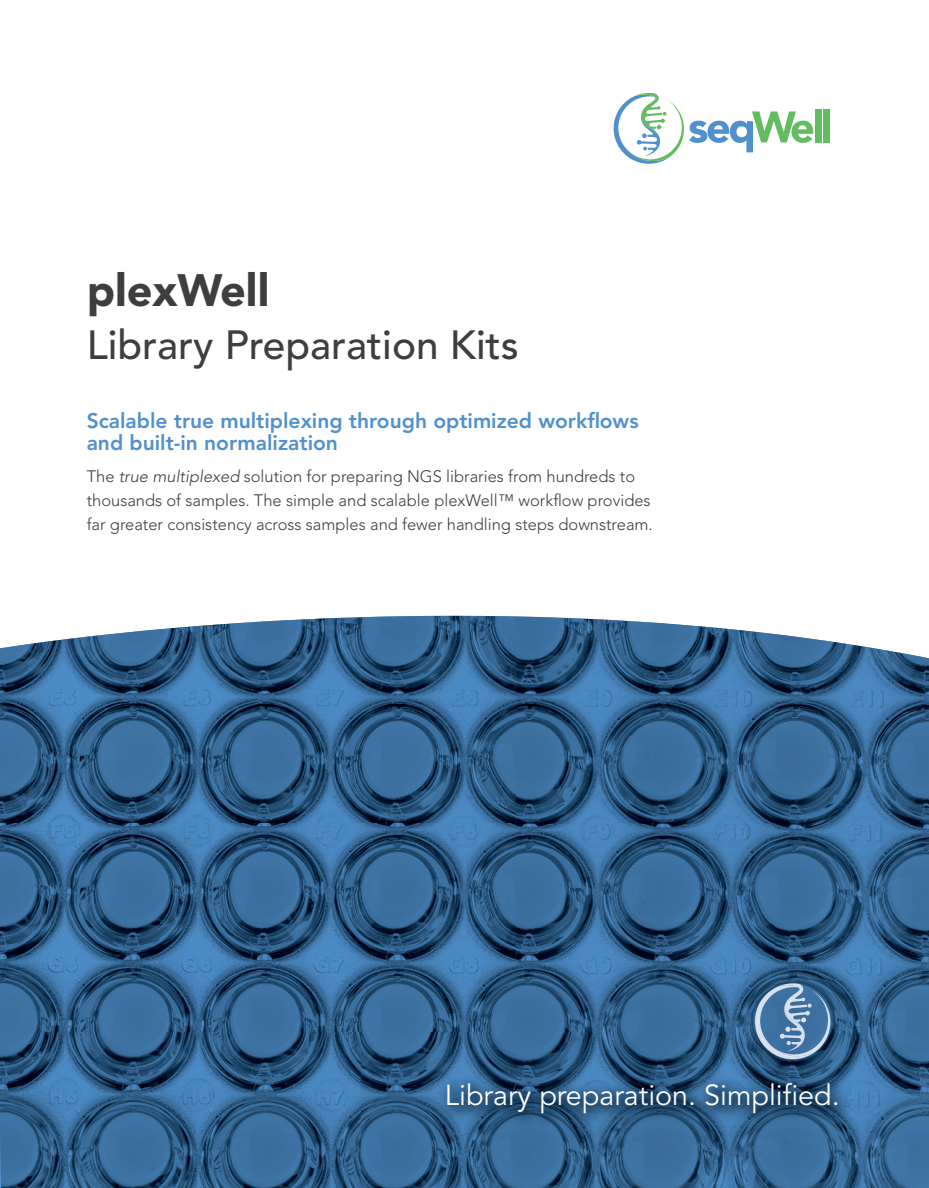
<style>
.page{position:relative;width:929px;height:1188px;background:#fff}
.page>*{position:absolute;margin:0;border:0;box-sizing:border-box;transform-origin:0 0}
.t1{font:900 45px "Avenir LT Std";color:#3e3e3f}
.t2{font:500 40.5px "Avenir LT Std";color:#3e3e3f}
.t3{font:28.65px "Avenir LT Std";color:#fff}
.t4{font:800 21px/22.5px "Avenir LT Std";color:#5090cc}
.t5{font:300 16.5px/24px "Avenir LT Std";color:#3e3e3f}
.s1{font-style:italic}
</style>
<div class="page">
<svg style="left:423px;top:615px;width:506px;height:573px;background:#4e79a0"></svg>
<img style="left:0;top:622px;width:258px;height:410px">
<img style="left:258px;top:616px;width:516px;height:416px">
<img style="left:774px;top:634px;width:155px;height:346px">
<img style="left:774px;top:980px;width:36px;height:3px">
<img style="left:0;top:1032px;width:774px;height:156px">
<img style="left:755px;top:985px;width:61px;height:74px">
<img style="left:774px;top:983px;width:36px;height:14px">
<img style="left:768px;top:997px;width:60px;height:59px">
<img style="left:780px;top:1008px;width:25px;height:43px">
<div style="left:815px;top:109px;width:6px;height:33px;background:#63bd60"></div>
<div style="left:823px;top:109px;width:7px;height:33px;background:#63bd60"></div>
<svg style="left:613px;top:93px;width:200px;height:71px"></svg>
<img style="left:437px;top:1072px;width:417px;height:59px">
<h1 class="t1" style="left:87px;top:263px;width:184px">plexWell</h1>
<h2 class="t2" style="left:87px;top:322px;width:434px">Library Preparation Kits</h2>
<p class="t4" style="left:87px;top:409px;width:553px">Scalable true multiplexing through optimized workflows and built-in normalization</p>
<p class="t5" style="left:87px;top:464px;width:568px">The <span class="s1">true multiplexed</span> solution for preparing NGS libraries from hundreds to thousands of samples. The simple and scalable plexWell™ workflow provides far greater consistency across samples and fewer handling steps downstream.</p>
<h3 class="t3" style="left:445px;top:1078px;width:396px">Library preparation. Simplified.</h3>
</div>
